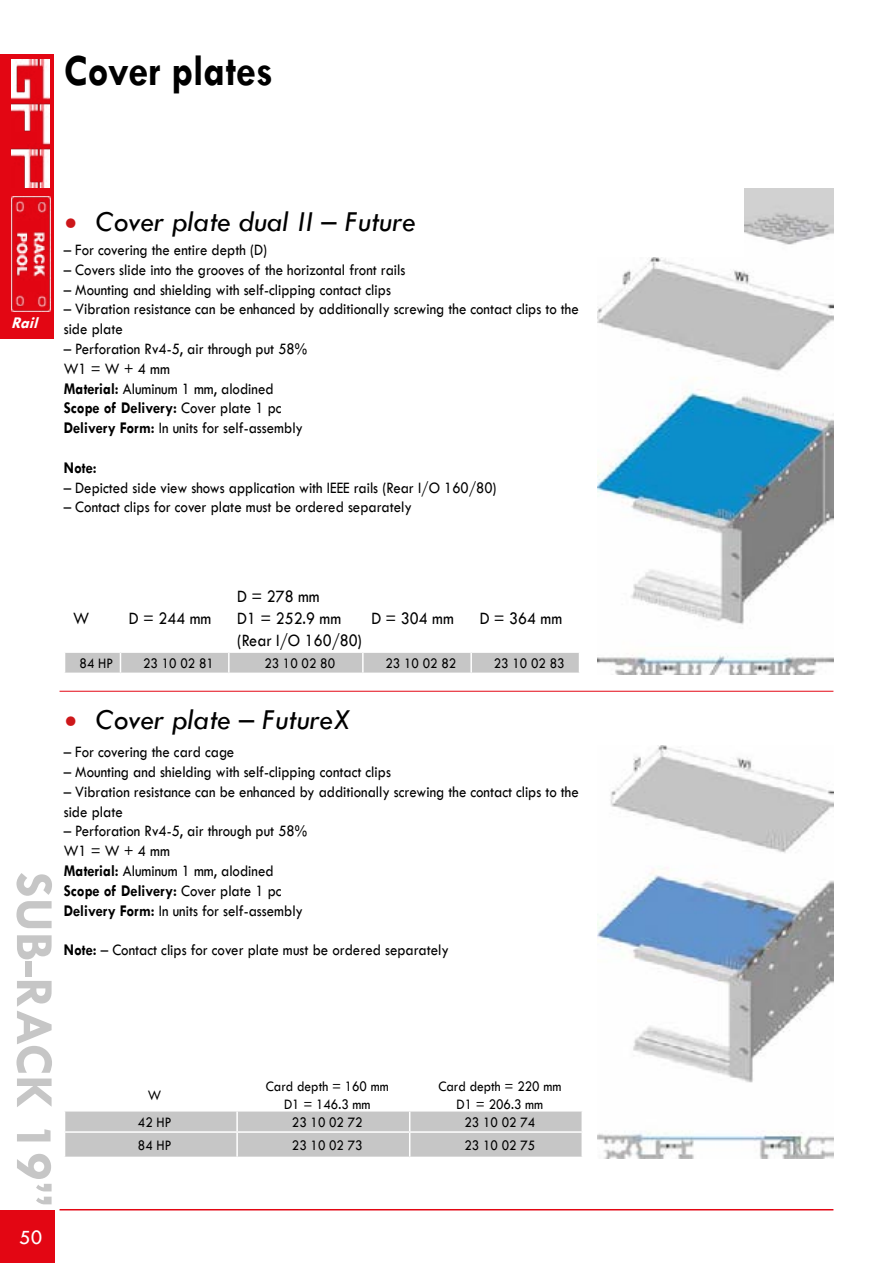
<style>
.page{position:relative;width:893px;height:1263px;background:#fff}
.page>*{position:absolute;margin:0;border:0;box-sizing:border-box;transform-origin:0 0}
.t1{font:700 54px "Tw Cen";color:#c6c6c6}
.t2{font:700 45px "Tw Cen";color:#000;scale:.9 1}
.t3{font:italic 30px "Tw Cen";color:#000}
.t4{font:21px "Tw Cen";color:#fff}
.t5{font:18px/21.6px "Tw Cen";color:#000;scale:.9 1}
.t6{font:16.5px/19.8px "Tw Cen";color:#000;scale:.9 1}
.t7{font:700 16.5px "Tw Cen";color:#000;scale:.9 1}
.t8{font:italic 700 16.5px "Tw Cen";color:#fff}
.t9{font:15px/18px "Tw Cen";color:#000;text-align:center;scale:.9 1}
.s1{font-family:"Minion Pro";font-style:normal;font-size:36px;color:#cd171a}
.s2{font-weight:700}
</style>
<div class="page">
<div style="left:0;top:1210px;width:54px;height:53px;background:#e30613"></div>
<hr style="left:60px;top:1209px;width:773px;height:1px;background:#e30613">
<div style="left:0;top:54px;width:53px;height:285px;background:#e30613"></div>
<img style="left:11px;top:60px;width:39px;height:128px">
<img style="left:11px;top:197px;width:40px;height:115px">
<img style="left:598px;top:258px;width:235px;height:416px">
<img style="left:598px;top:746px;width:235px;height:412px">
<img style="left:744px;top:189px;width:89px;height:74px">
<svg style="left:65px;top:653px;width:514px;height:20px;background:#c7c7c7"></svg>
<hr style="left:60px;top:691px;width:773px;height:1px;background:#e30613">
<div style="left:65px;top:1111px;width:517px;height:46px;background:#c6c6c6"></div>
<hr style="left:64px;top:1131px;width:173px;height:2px;background:#fff">
<hr style="left:237px;top:1131px;width:173px;height:2px;background:#fff">
<hr style="left:410px;top:1131px;width:173px;height:2px;background:#fff">
<h2 class="t2" style="left:64px;top:44px;width:234px">Cover plates</h2>
<p class="t8" style="left:11px;top:313px;width:33px">Rail</p>
<h3 class="t3" style="left:64px;top:204px;width:353px"><span class="s1">•</span> Cover plate dual II – Future</h3>
<p class="t6" style="left:64px;top:240px;width:227px">– For covering the entire depth (D)</p>
<p class="t6" style="left:64px;top:260px;width:381px">– Covers slide into the grooves of the horizontal front rails</p>
<p class="t6" style="left:64px;top:279px;width:365px">– Mounting and shielding with self-clipping contact clips</p>
<p class="t6" style="left:64px;top:299px;width:574px">– Vibration resistance can be enhanced by additionally screwing the contact clips to the side plate</p>
<p class="t6" style="left:64px;top:339px;width:272px">– Perforation Rv4-5, air through put 58%<br>W1 = W + 4 mm<br><span class="s2">Material:</span> Aluminum 1 mm, alodined<br><span class="s2">Scope of Delivery:</span> Cover plate 1 pc<br><span class="s2">Delivery Form:</span> In units for self-assembly</p>
<p class="t7" style="left:64px;top:458px;width:38px">Note:</p>
<p class="t6" style="left:64px;top:477px;width:482px">– Depicted side view shows application with IEEE rails (Rear I/O 160/80)</p>
<p class="t6" style="left:64px;top:497px;width:388px">– Contact clips for cover plate must be ordered separately</p>
<p class="t5" style="left:73px;top:607px;width:19px">W</p>
<p class="t5" style="left:129px;top:607px;width:93px">D = 244 mm</p>
<p class="t5" style="left:237px;top:586px;width:140px">D = 278 mm<br>D1 = 252.9 mm (Rear I/O 160/80)</p>
<p class="t5" style="left:371px;top:607px;width:93px">D = 304 mm</p>
<p class="t5" style="left:480px;top:607px;width:93px">D = 364 mm</p>
<p class="t9" style="left:80px;top:654px;width:39px">84 HP</p>
<p class="t9" style="left:143px;top:654px;width:80px">23 10 02 81</p>
<p class="t9" style="left:264px;top:654px;width:80px">23 10 02 80</p>
<p class="t9" style="left:385px;top:654px;width:80px">23 10 02 82</p>
<p class="t9" style="left:494px;top:654px;width:80px">23 10 02 83</p>
<h1 class="t1" style="left:66px;top:872px;width:336px;rotate:90deg">SUB-RACK 19”</h1>
<p class="t4" style="left:19px;top:1225px;width:25px">50</p>
<h3 class="t3" style="left:64px;top:701px;width:287px"><span class="s1">•</span> Cover plate – FutureX</h3>
<p class="t6" style="left:64px;top:742px;width:191px">– For covering the card cage</p>
<p class="t6" style="left:64px;top:762px;width:365px">– Mounting and shielding with self-clipping contact clips</p>
<p class="t6" style="left:64px;top:781px;width:574px">– Vibration resistance can be enhanced by additionally screwing the contact clips to the side plate</p>
<p class="t6" style="left:64px;top:821px;width:272px">– Perforation Rv4-5, air through put 58%<br>W1 = W + 4 mm<br><span class="s2">Material:</span> Aluminum 1 mm, alodined<br><span class="s2">Scope of Delivery:</span> Cover plate 1 pc<br><span class="s2">Delivery Form:</span> In units for self-assembly</p>
<p class="t6" style="left:64px;top:940px;width:429px"><span class="s2">Note:</span> – Contact clips for cover plate must be ordered separately</p>
<p class="t9" style="left:148px;top:1086px;width:16px">W</p>
<p class="t9" style="left:266px;top:1077px;width:138px">Card depth = 160 mm<br>D1 = 146.3 mm</p>
<p class="t9" style="left:438px;top:1077px;width:138px">Card depth = 220 mm<br>D1 = 206.3 mm</p>
<p class="t9" style="left:138px;top:1113px;width:39px">42 HP</p>
<p class="t9" style="left:292px;top:1113px;width:80px">23 10 02 72</p>
<p class="t9" style="left:464px;top:1113px;width:80px">23 10 02 74</p>
<p class="t9" style="left:138px;top:1136px;width:39px">84 HP</p>
<p class="t9" style="left:292px;top:1136px;width:80px">23 10 02 73</p>
<p class="t9" style="left:464px;top:1136px;width:80px">23 10 02 75</p>
</div>
